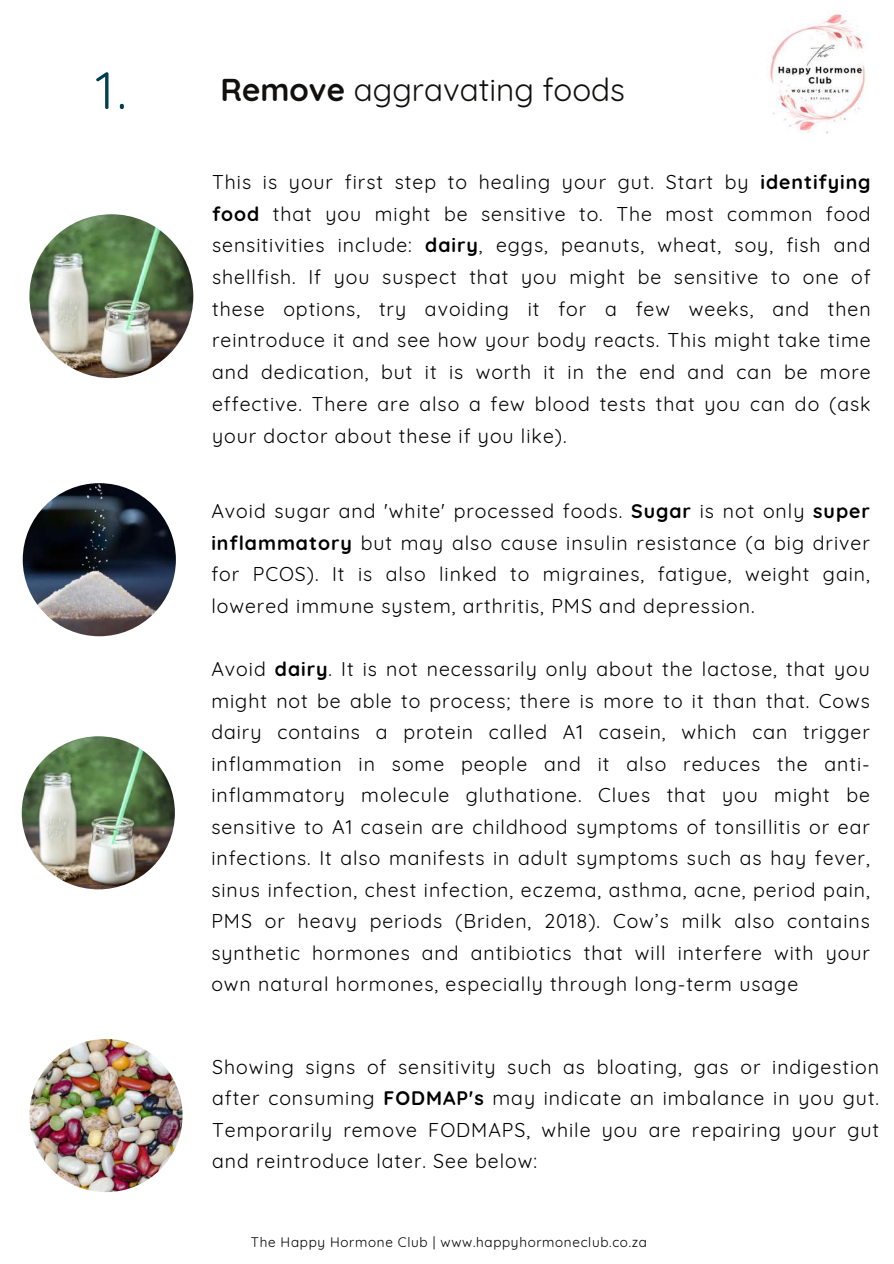
<style>
.page{position:relative;width:894px;height:1264px;background:#fff}
.page>*{position:absolute;margin:0;border:0;box-sizing:border-box;transform-origin:0 0}
.t1{font:52.5px "Quicksand";color:#003e53}
.t2{font:31.5px "Quicksand";color:#11100e}
.t3{font:19.5px/31.5px "Quicksand";letter-spacing:.05em;color:#000;text-align:justify}
.t4{font:13.5px "Quicksand";letter-spacing:.05em;color:#000}
.s1{font-weight:700}
</style>
<div class="page">
<img style="left:29px;top:214px;width:164px;height:164px;border-radius:50%">
<img style="left:29px;top:1039px;width:153px;height:153px;border-radius:50%">
<img style="left:23px;top:483px;width:153px;height:153px;border-radius:50%">
<img style="left:22px;top:736px;width:153px;height:153px;border-radius:50%">
<img style="left:769px;top:13px;width:98px;height:121px">
<h1 class="t1" style="left:95px;top:56px;width:33px">1.</h1>
<h2 class="t2" style="left:220px;top:69px;width:405px"><span class="s1">Remove</span> aggravating foods</h2>
<p class="t3" style="left:212px;top:166px;width:659px">This is your first step to healing your gut. Start by <span class="s1">identifying food</span> that you might be sensitive to. The most common food sensitivities include: <span class="s1">dairy</span>, eggs, peanuts, wheat, soy, fish and shellfish. If you suspect that you might be sensitive to one of these options, try avoiding it for a few weeks, and then reintroduce it and see how your body reacts. This might take time and dedication, but it is worth it in the end and can be more effective. There are also a few blood tests that you can do (ask your doctor about these if you like).</p>
<p class="t3" style="left:211px;top:495px;width:659px">Avoid sugar and 'white' processed foods. <span class="s1">Sugar</span> is not only <span class="s1">super inflammatory</span> but may also cause insulin resistance (a big driver for PCOS). It is also linked to migraines, fatigue, weight gain, lowered immune system, arthritis, PMS and depression.</p>
<p class="t3" style="left:211px;top:653px;width:659px">Avoid <span class="s1">dairy</span>. It is not necessarily only about the lactose, that you might not be able to process; there is more to it than that. Cows dairy contains a protein called A1 casein, which can trigger inflammation in some people and it also reduces the anti&shy;inflammatory molecule gluthatione. Clues that you might be sensitive to A1 casein are childhood symptoms of tonsillitis or ear infections. It also manifests in adult symptoms such as hay fever, sinus infection, chest infection, eczema, asthma, acne, period pain, PMS or heavy periods (Briden, 2018). Cow’s milk also contains synthetic hormones and antibiotics that will interfere with your own natural hormones, especially through long-term usage</p>
<p class="t3" style="left:212px;top:1050px;width:668px">Showing signs of sensitivity such as bloating, gas or indigestion after consuming <span class="s1">FODMAP's</span> may indicate an imbalance in you gut.<br>Temporarily remove FODMAPS, while you are repairing your gut and reintroduce later. See below:</p>
<p class="t4" style="left:251px;top:1233px;width:397px">The Happy Hormone Club | www.happyhormoneclub.co.za</p>
</div>
